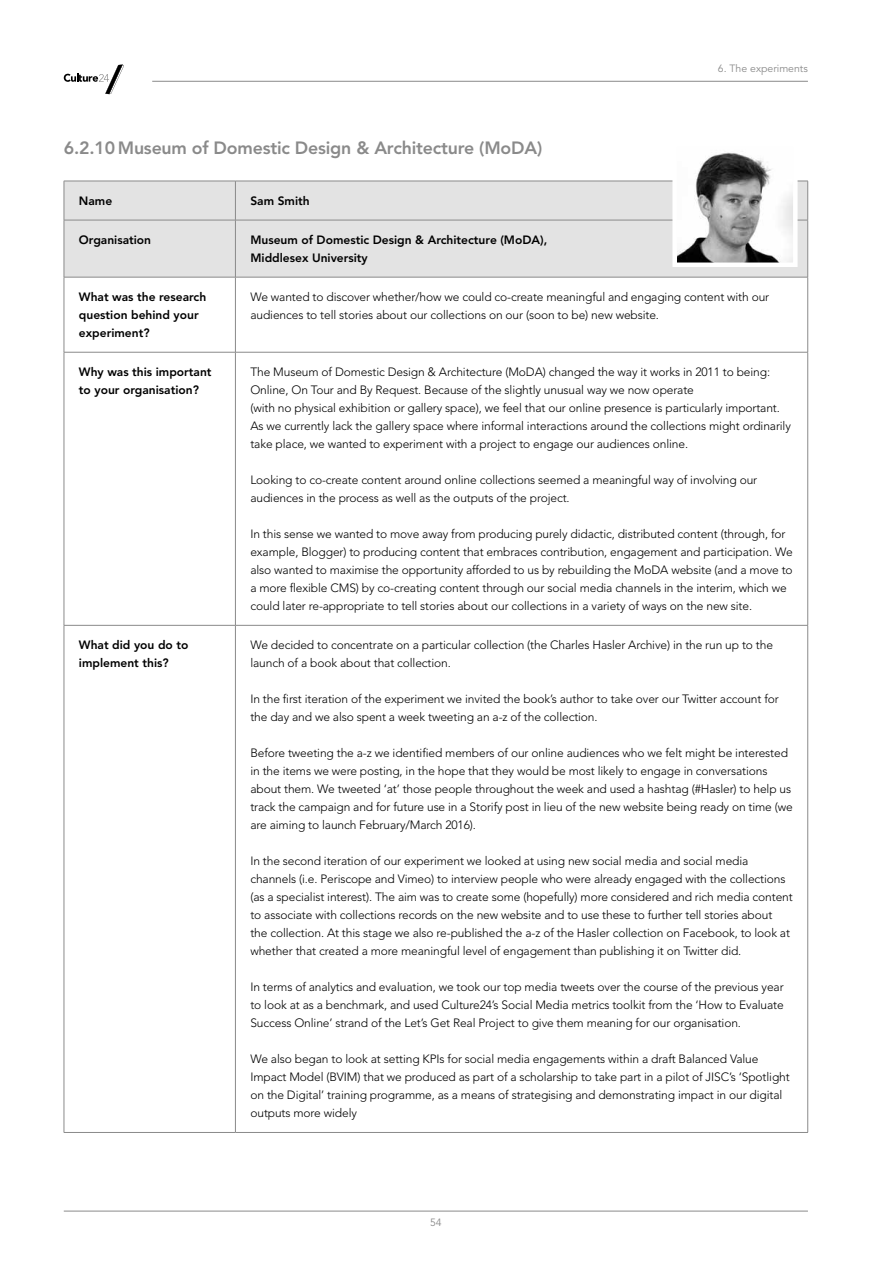
<style>
.page{position:relative;width:893px;height:1263px;background:#fff}
.page>*{position:absolute;margin:0;border:0;box-sizing:border-box;transform-origin:0 0}
.t1{font:800 17.7px "Avenir LT Std";letter-spacing:-.01em;color:#8a8a8a}
.t2{font:300 12px/18px "Avenir LT Std";letter-spacing:-.01em;color:#000}
.t3{font:800 12px/18px "Avenir LT Std";color:#000}
.t4{font:10.5px "Avenir LT Std";color:#8a8a8a}
</style>
<div class="page">
<hr style="left:152px;top:81px;width:656px;height:1px;background:#8a8a8a">
<svg style="left:64px;top:64px;width:60px;height:30px"></svg>
<hr style="left:64px;top:1211px;width:744px;height:1px;background:#8a8a8a">
<div style="left:65px;top:182px;width:742px;height:95px;background:#e3e3e3"></div>
<hr style="left:235px;top:181px;width:1px;height:39px;background:#8a8a8a">
<hr style="left:64px;top:220px;width:171px;height:1px;background:#8a8a8a">
<hr style="left:235px;top:220px;width:573px;height:1px;background:#8a8a8a">
<hr style="left:235px;top:220px;width:1px;height:57px;background:#8a8a8a">
<hr style="left:235px;top:277px;width:1px;height:75px;background:#8a8a8a">
<hr style="left:64px;top:352px;width:171px;height:1px;background:#8a8a8a">
<hr style="left:235px;top:352px;width:573px;height:1px;background:#8a8a8a">
<hr style="left:235px;top:352px;width:1px;height:273px;background:#8a8a8a">
<hr style="left:64px;top:625px;width:171px;height:1px;background:#8a8a8a">
<hr style="left:235px;top:625px;width:573px;height:1px;background:#8a8a8a">
<hr style="left:235px;top:625px;width:1px;height:507px;background:#8a8a8a">
<hr style="left:64px;top:1132px;width:171px;height:1px;background:#8a8a8a">
<hr style="left:235px;top:1132px;width:573px;height:1px;background:#8a8a8a">
<hr style="left:64px;top:277px;width:1px;height:75px;background:#8a8a8a">
<hr style="left:807px;top:277px;width:1px;height:75px;background:#8a8a8a">
<hr style="left:64px;top:352px;width:1px;height:273px;background:#8a8a8a">
<hr style="left:807px;top:352px;width:1px;height:273px;background:#8a8a8a">
<hr style="left:64px;top:625px;width:1px;height:507px;background:#8a8a8a">
<hr style="left:807px;top:625px;width:1px;height:507px;background:#8a8a8a">
<hr style="left:64px;top:181px;width:171px;height:1px;background:#8a8a8a">
<hr style="left:64px;top:181px;width:1px;height:39px;background:#8a8a8a">
<hr style="left:235px;top:181px;width:573px;height:1px;background:#8a8a8a">
<hr style="left:807px;top:181px;width:1px;height:39px;background:#8a8a8a">
<hr style="left:64px;top:220px;width:1px;height:57px;background:#8a8a8a">
<hr style="left:807px;top:220px;width:1px;height:57px;background:#8a8a8a">
<hr style="left:64px;top:277px;width:171px;height:1px;background:#8a8a8a">
<hr style="left:235px;top:277px;width:573px;height:1px;background:#8a8a8a">
<svg style="left:670px;top:152px;width:130px;height:117px"></svg>
<p class="t4" style="left:718px;top:63px;width:92px">6. The experiments</p>
<h1 class="t1" style="left:64px;top:137px;width:480px">6.2.10Museum of Domestic Design &amp; Architecture (MoDA)</h1>
<p class="t3" style="left:79px;top:192px;width:35px">Name</p>
<p class="t3" style="left:250px;top:192px;width:61px">Sam Smith</p>
<p class="t3" style="left:79px;top:231px;width:74px">Organisation</p>
<p class="t3" style="left:250px;top:231px;width:298px">Museum of Domestic Design &amp; Architecture (MoDA),<br>Middlesex University</p>
<p class="t3" style="left:79px;top:288px;width:129px">What was the research question behind your experiment?</p>
<p class="t2" style="left:250px;top:288px;width:520px">We wanted to discover whether/how we could co-create meaningful and engaging content with our audiences to tell stories about our collections on our (soon to be) new website.</p>
<p class="t3" style="left:79px;top:363px;width:134px">Why was this important to your organisation?</p>
<p class="t2" style="left:250px;top:363px;width:542px">The Museum of Domestic Design &amp; Architecture (MoDA) changed the way it works in 2011 to being:<br>Online, On Tour and By Request. Because of the slightly unusual way we now operate<br>(with no physical exhibition or gallery space), we feel that our online presence is particularly important.<br>As we currently lack the gallery space where informal interactions around the collections might ordinarily take place, we wanted to experiment with a project to engage our audiences online.</p>
<p class="t2" style="left:250px;top:471px;width:508px">Looking to co-create content around online collections seemed a meaningful way of involving our audiences in the process as well as the outputs of the project.</p>
<p class="t2" style="left:250px;top:525px;width:544px">In this sense we wanted to move away from producing purely didactic, distributed content (through, for example, Blogger) to producing content that embraces contribution, engagement and participation. We also wanted to maximise the opportunity afforded to us by rebuilding the MoDA website (and a move to a more flexible CMS) by co-creating content through our social media channels in the interim, which we could later re-appropriate to tell stories about our collections in a variety of ways on the new site.</p>
<p class="t3" style="left:79px;top:636px;width:111px">What did you do to implement this?</p>
<p class="t2" style="left:250px;top:636px;width:524px">We decided to concentrate on a particular collection (the Charles Hasler Archive) in the run up to the launch of a book about that collection.</p>
<p class="t2" style="left:250px;top:690px;width:530px">In the first iteration of the experiment we invited the book’s author to take over our Twitter account for the day and we also spent a week tweeting an a-z of the collection.</p>
<p class="t2" style="left:250px;top:744px;width:544px">Before tweeting the a-z we identified members of our online audiences who we felt might be interested in the items we were posting, in the hope that they would be most likely to engage in conversations about them. We tweeted ‘at’ those people throughout the week and used a hashtag (#Hasler) to help us track the campaign and for future use in a Storify post in lieu of the new website being ready on time (we are aiming to launch February/March 2016).</p>
<p class="t2" style="left:250px;top:852px;width:544px">In the second iteration of our experiment we looked at using new social media and social media channels (i.e. Periscope and Vimeo) to interview people who were already engaged with the collections (as a specialist interest). The aim was to create some (hopefully) more considered and rich media content to associate with collections records on the new website and to use these to further tell stories about<br>the collection. At this stage we also re-published the a-z of the Hasler collection on Facebook, to look at whether that created a more meaningful level of engagement than publishing it on Twitter did.</p>
<p class="t2" style="left:250px;top:978px;width:535px;text-align:justify">In terms of analytics and evaluation, we took our top media tweets over the course of the previous year to look at as a benchmark, and used Culture24’s Social Media metrics toolkit from the ‘How to Evaluate Success Online’ strand of the Let’s Get Real Project to give them meaning for our organisation.</p>
<p class="t2" style="left:250px;top:1050px;width:541px">We also began to look at setting KPIs for social media engagements within a draft Balanced Value Impact Model (BVIM) that we produced as part of a scholarship to take part in a pilot of JISC’s ‘Spotlight on the Digital’ training programme, as a means of strategising and demonstrating impact in our digital outputs more widely</p>
<p class="t4" style="left:430px;top:1216px;width:13px">54</p>
</div>
